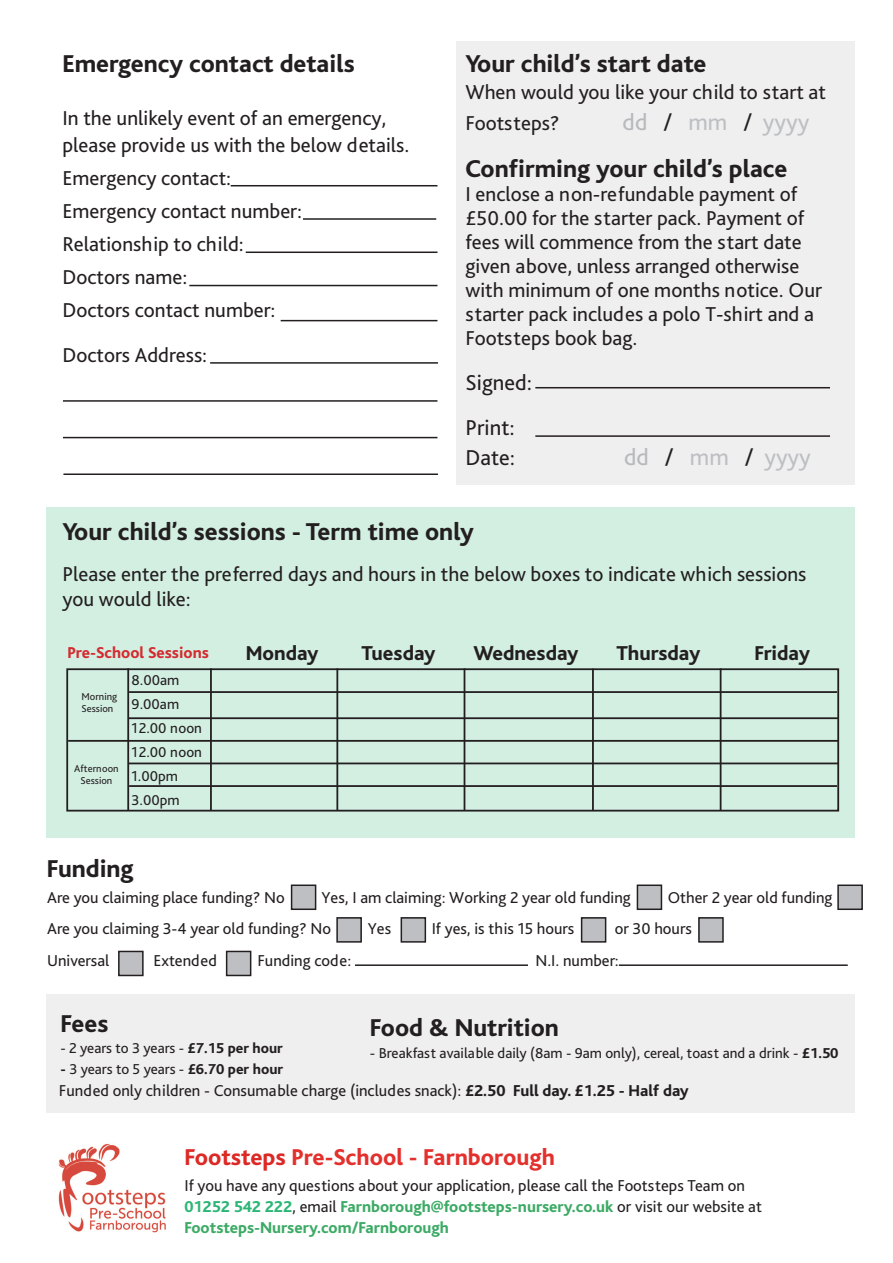
<style>
.page{position:relative;width:893px;height:1263px;background:#fff}
.page>*{position:absolute;margin:0;border:0;box-sizing:border-box;transform-origin:0 0}
.t1{font:800 25.5px "Bliss";color:#231f20}
.t2{font:800 24px "Bliss";color:#e4302d}
.t3{font:24px "Bliss Pro";color:#bebfc2}
.t4{font:22.5px "Bliss Pro";color:#231f20}
.t5{font:21px/24px "Bliss Pro";color:#231f20}
.t6{font:800 21px "Bliss";color:#231f20}
.t7{font:16.5px "Bliss Pro";color:#231f20}
.t8{font:800 16.5px "Bliss";color:#3caa65}
.t9{font:800 16.5px "Bliss";color:#d42b30}
.t10{font:15px "Bliss Pro";color:#231f20}
.t11{font:10.5px "Bliss Pro";color:#231f20}
.s1{color:#b8b9bc}
.s2{color:#231f20}
.s3{font-family:"Bliss";font-weight:800}
.s4{color:#dc2925}
.s5{color:#2cb676}
.s6{font-family:"Bliss Pro";font-weight:400;color:#231f20}
</style>
<div class="page">
<div style="left:46px;top:994px;width:809px;height:118px;background:#efeff0"></div>
<div style="left:46px;top:507px;width:809px;height:331px;background:#d3efe2"></div>
<div style="left:456px;top:41px;width:399px;height:444px;background:#efeff0"></div>
<div style="left:66px;top:668px;width:773px;height:143px;border:2px solid #231f20"></div>
<hr style="left:129px;top:691px;width:708px;height:2px;background:#231f20">
<hr style="left:246px;top:251px;width:191px;height:2px;background:#231f20">
<hr style="left:281px;top:320px;width:156px;height:1px;background:#231f20">
<hr style="left:210px;top:362px;width:228px;height:2px;background:#231f20">
<hr style="left:63px;top:400px;width:374px;height:2px;background:#231f20">
<hr style="left:63px;top:437px;width:374px;height:1px;background:#231f20">
<hr style="left:535px;top:387px;width:295px;height:1px;background:#231f20">
<hr style="left:231px;top:185px;width:206px;height:1px;background:#231f20">
<hr style="left:303px;top:218px;width:133px;height:2px;background:#231f20">
<hr style="left:189px;top:285px;width:248px;height:1px;background:#231f20">
<img style="left:58px;top:1144px;width:108px;height:89px">
<hr style="left:535px;top:435px;width:295px;height:2px;background:#231f20">
<hr style="left:63px;top:473px;width:375px;height:2px;background:#231f20">
<hr style="left:128px;top:717px;width:710px;height:2px;background:#231f20">
<hr style="left:68px;top:740px;width:770px;height:2px;background:#231f20">
<hr style="left:128px;top:762px;width:710px;height:2px;background:#231f20">
<hr style="left:127px;top:668px;width:2px;height:143px;background:#231f20">
<hr style="left:210px;top:668px;width:2px;height:143px;background:#231f20">
<hr style="left:129px;top:785px;width:708px;height:2px;background:#231f20">
<hr style="left:336px;top:668px;width:2px;height:143px;background:#231f20">
<hr style="left:464px;top:668px;width:1px;height:143px;background:#231f20">
<hr style="left:592px;top:668px;width:2px;height:143px;background:#231f20">
<hr style="left:720px;top:668px;width:1px;height:143px;background:#231f20">
<hr style="left:355px;top:964px;width:173px;height:2px;background:#231f20">
<hr style="left:619px;top:964px;width:229px;height:2px;background:#231f20">
<div style="left:292px;top:885px;width:24px;height:24px;background:#bebfc2"></div>
<div style="left:291px;top:884px;width:25px;height:26px;border:2px solid #231f20"></div>
<div style="left:637px;top:885px;width:24px;height:24px;background:#bebfc2"></div>
<div style="left:637px;top:884px;width:25px;height:26px;border:2px solid #231f20"></div>
<div style="left:838px;top:885px;width:24px;height:24px;background:#bebfc2"></div>
<div style="left:837px;top:884px;width:26px;height:26px;border:2px solid #231f20"></div>
<div style="left:401px;top:918px;width:24px;height:24px;background:#bebfc2"></div>
<div style="left:401px;top:917px;width:25px;height:26px;border:2px solid #231f20"></div>
<div style="left:337px;top:918px;width:24px;height:24px;background:#bebfc2"></div>
<div style="left:336px;top:917px;width:26px;height:26px;border:2px solid #231f20"></div>
<div style="left:699px;top:918px;width:24px;height:24px;background:#bebfc2"></div>
<div style="left:698px;top:917px;width:26px;height:26px;border:2px solid #231f20"></div>
<div style="left:582px;top:918px;width:24px;height:24px;background:#bebfc2"></div>
<div style="left:581px;top:917px;width:25px;height:26px;border:2px solid #231f20"></div>
<div style="left:227px;top:951px;width:24px;height:24px;background:#bebfc2"></div>
<div style="left:226px;top:951px;width:25px;height:25px;border:2px solid #231f20"></div>
<div style="left:119px;top:951px;width:24px;height:24px;background:#bebfc2"></div>
<div style="left:118px;top:951px;width:26px;height:25px;border:2px solid #231f20"></div>
<p class="t1" style="left:63px;top:51px;width:294px">Emergency contact details</p>
<p class="t5" style="left:63px;top:104px;width:348px;line-height:27px">In the unlikely event of an emergency, please provide us with the below details.</p>
<p class="t5" style="left:63px;top:165px;width:170px">Emergency contact:</p>
<p class="t5" style="left:63px;top:198px;width:241px">Emergency contact number:</p>
<p class="t5" style="left:63px;top:231px;width:183px">Relationship to child:</p>
<p class="t5" style="left:63px;top:260px;width:214px;line-height:33px">Doctors name:<br>Doctors contact number:</p>
<p class="t5" style="left:63px;top:342px;width:146px">Doctors Address:</p>
<p class="t1" style="left:465px;top:50px;width:242px">Your child’s start date</p>
<p class="t5" style="left:465px;top:76px;width:362px;line-height:30.6px">When would you like your child to start at<br>Footsteps?</p>
<p class="t3" style="left:623px;top:107px;width:188px"><span class="s1">dd</span> <span class="s2">/</span> mm <span class="s2">/</span> yyyy</p>
<p class="t1" style="left:465px;top:155px;width:323px">Confirming your child’s place</p>
<p class="t5" style="left:465px;top:181px;width:358px">I enclose a non-refundable payment of £50.00 for the starter pack. Payment of fees will commence from the start date given above, unless arranged otherwise with minimum of one months notice. Our starter pack includes a polo T-shirt and a Footsteps book bag.</p>
<p class="t4" style="left:465px;top:368px;width:68px">Signed:</p>
<p class="t4" style="left:465px;top:413px;width:51px">Print:</p>
<p class="t4" style="left:465px;top:444px;width:51px">Date:</p>
<p class="t3" style="left:624px;top:442px;width:188px"><span class="s1">dd</span> <span class="s2">/</span> mm <span class="s2">/</span> yyyy</p>
<p class="t1" style="left:63px;top:519px;width:413px">Your child’s sessions - Term time only</p>
<p class="t5" style="left:62px;top:561px;width:746px;line-height:25.2px">Please enter the preferred days and hours in the below boxes to indicate which sessions you would like:</p>
<p class="t6" style="left:246px;top:642px;width:74px">Monday</p>
<p class="t6" style="left:362px;top:642px;width:75px">Tuesday</p>
<p class="t6" style="left:473px;top:642px;width:107px">Wednesday</p>
<p class="t6" style="left:617px;top:642px;width:85px">Thursday</p>
<p class="t6" style="left:754px;top:642px;width:57px">Friday</p>
<p class="t9" style="left:67px;top:644px;width:143px">Pre-School Sessions</p>
<p class="t11" style="left:82px;top:690px;width:37px">Morning</p>
<p class="t11" style="left:82px;top:702px;width:33px">Session</p>
<p class="t11" style="left:74px;top:762px;width:46px">Afternoon</p>
<p class="t11" style="left:81px;top:774px;width:33px">Session</p>
<p class="t10" style="left:132px;top:671px;width:49px">8.00am</p>
<p class="t10" style="left:132px;top:695px;width:49px">9.00am</p>
<p class="t10" style="left:132px;top:719px;width:72px">12.00 noon</p>
<p class="t10" style="left:132px;top:743px;width:72px">12.00 noon</p>
<p class="t10" style="left:132px;top:767px;width:48px">1.00pm</p>
<p class="t10" style="left:132px;top:791px;width:50px">3.00pm</p>
<p class="t1" style="left:47px;top:855px;width:88px">Funding</p>
<p class="t7" style="left:47px;top:887px;width:239px">Are you claiming place funding? No</p>
<p class="t7" style="left:321px;top:887px;width:311px">Yes, I am claiming: Working 2 year old funding</p>
<p class="t7" style="left:668px;top:887px;width:166px">Other 2 year old funding</p>
<p class="t7" style="left:47px;top:919px;width:285px">Are you claiming 3-4 year old funding? No</p>
<p class="t7" style="left:368px;top:919px;width:25px">Yes</p>
<p class="t7" style="left:432px;top:919px;width:144px">If yes, is this 15 hours</p>
<p class="t7" style="left:615px;top:919px;width:79px">or 30 hours</p>
<p class="t7" style="left:47px;top:950px;width:64px">Universal</p>
<p class="t7" style="left:154px;top:950px;width:65px">Extended</p>
<p class="t7" style="left:257px;top:950px;width:95px">Funding code:</p>
<p class="t7" style="left:535px;top:950px;width:85px">N.I. number:</p>
<p class="t1" style="left:60px;top:1011px;width:50px">Fees</p>
<p class="t10" style="left:60px;top:1039px;width:224px">- 2 years to 3 years - <span class="s3">£7.15 per hour</span></p>
<p class="t10" style="left:60px;top:1060px;width:224px"><span class="s3">-</span> 3 years to 5 years - <span class="s3">£6.70 per hour</span></p>
<p class="t1" style="left:370px;top:1014px;width:191px">Food &amp; Nutrition</p>
<p class="t10" style="left:370px;top:1044px;width:470px">- Breakfast available daily (8am - 9am only), cereal, toast and a drink - <span class="s3">£1.50</span></p>
<p class="t7" style="left:59px;top:1080px;width:631px">Funded only children - Consumable charge (includes snack): <span class="s3">£2.50 Full day. £1.25 - Half day</span></p>
<p class="t2" style="left:184px;top:1145px;width:372px"><span class="s4">Footsteps</span> Pre-School - Farnborough</p>
<p class="t7" style="left:184px;top:1175px;width:562px">If you have any questions about your application, please call the Footsteps Team on</p>
<p class="t8" style="left:184px;top:1198px;width:579px"><span class="s5">01252 542 222</span><span class="s6">, email</span> Farnborough@footsteps-nursery.co.uk <span class="s6">or visit our website at</span></p>
<p class="t8" style="left:184px;top:1219px;width:266px">Footsteps-Nursery.com/Farnborough</p>
</div>
